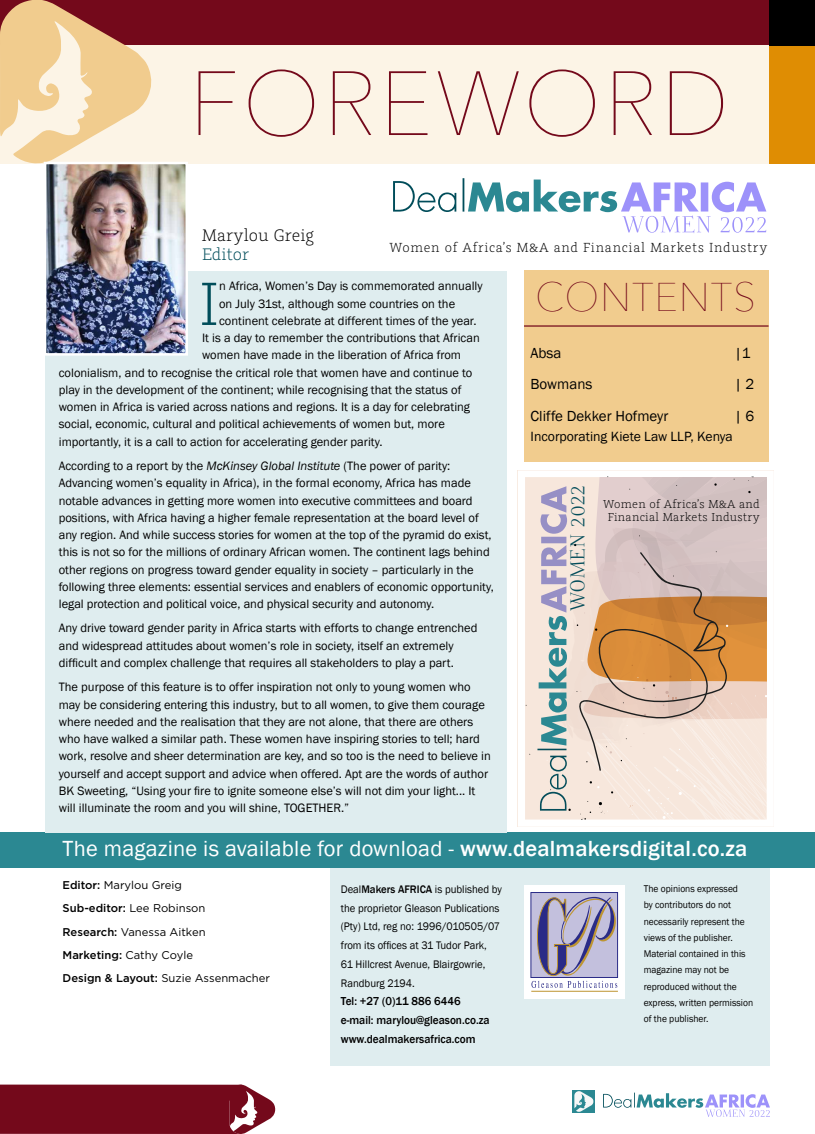
<style>
.page{position:relative;width:815px;height:1134px;background:#fff}
.page>*{position:absolute;margin:0;border:0;box-sizing:border-box;transform-origin:0 0}
.t1{font:200 90px "Avenir Next";letter-spacing:.03em;color:#74091b}
.t2{font:300 68.62px "Graublau Slab";color:#004d5a}
.t3{font:200 40px "Avenir Next";letter-spacing:.02em;color:#74091b}
.t4{font:22.5px "Franklin Gothic";letter-spacing:.01em;color:#fff}
.t5{font:19.38px "Foglihten";letter-spacing:.065em;color:#044d5a}
.t6{font:300 18.75px "Graublau Slab";letter-spacing:.005em;color:#000}
.t7{font:300 18.75px "Graublau Slab";letter-spacing:-.01em;color:#004d5a}
.t8{font:15px "Franklin Gothic";color:#000}
.t9{font:300 14.75px "Graublau Slab";letter-spacing:.045em;color:#000}
.t10{font:13.75px "Franklin Gothic";color:#000}
.t11{font:300 13px/13.8px "Graublau Slab";letter-spacing:.015em;color:#000;text-align:center}
.t12{font:12.5px/17.2px "Franklin Gothic";color:#000}
.t13{font:500 11.88px/18.8px "Franklin Gothic";color:#000;scale:.95 1}
.t14{font:11.25px/18.8px "Franklin Gothic";color:#000;scale:.95 1}
.t15{font:11.25px/23.4px "Gotham";color:#000}
.t16{font:10px/16.2px "Franklin Gothic";color:#000;scale:.95 1}
.s1{font-style:italic}
.s2{font-weight:500}
</style>
<div class="page">
<div style="left:524px;top:271px;width:245px;height:191px;background:#f1cc8e"></div>
<svg style="left:0;top:1084px;width:276px;height:50px;background:#7f1d2e"></svg>
<div style="left:572px;top:1090px;width:23px;height:23px;background:#2b8892"></div>
<svg style="left:574px;top:1091px;width:20px;height:21px"></svg>
<svg style="left:603px;top:1092px;width:167px;height:25px"></svg>
<svg style="left:0;top:0;width:815px;height:164px;background:#d9b5aa"></svg>
<div style="left:770px;top:0;width:45px;height:163px;background:#df8d03"></div>
<div style="left:770px;top:0;width:45px;height:45px;background:#000"></div>
<div style="left:330px;top:840px;width:440px;height:225px;background:#dfedef"></div>
<div style="left:524px;top:885px;width:100px;height:114px;background:#fff"></div>
<div style="left:530px;top:892px;width:88px;height:86px;background:#c3c0dd;border:1px solid #2a2b87"></div>
<hr style="left:531px;top:991px;width:87px;height:1px;background:#be9532">
<svg style="left:531px;top:897px;width:86px;height:91px"></svg>
<div style="left:0;top:832px;width:815px;height:36px;background:#2b8892"></div>
<svg style="left:518px;top:470px;width:256px;height:357px"></svg>
<svg style="left:537px;top:477px;width:230px;height:343px;background:#dcc3b1"></svg>
<div style="left:45px;top:271px;width:461px;height:561px;background:#dfedef"></div>
<img style="left:47px;top:165px;width:138px;height:188px">
<div style="left:44px;top:162px;width:144px;height:194px;border:2px solid #fff"></div>
<svg style="left:468px;top:180px;width:298px;height:53px"></svg>
<svg style="left:393px;top:181px;width:63px;height:31px"></svg>
<hr style="left:463px;top:178px;width:1px;height:34px;background:#004d5a">
<hr style="left:524px;top:325px;width:245px;height:2px;background:#74091b">
<h1 class="t1" style="left:189px;top:28px;width:542px">FOREWORD</h1>
<h3 class="t6" style="left:202px;top:224px;width:113px">Marylou Greig</h3>
<h3 class="t7" style="left:202px;top:243px;width:49px">Editor</h3>
<p class="t9" style="left:390px;top:239px;width:379px">Women of Africa’s M&amp;A and Financial Markets Industry</p>
<h2 class="t2" style="left:199px;top:263px;width:21px">I</h2>
<p class="t12" style="left:219px;top:278px;width:265px">n Africa, Women’s Day is commemorated annually</p>
<p class="t12" style="left:219px;top:295px;width:238px">on July 31st, although some countries on the</p>
<p class="t12" style="left:219px;top:312px;width:259px">continent celebrate at different times of the year.</p>
<p class="t12" style="left:202px;top:330px;width:279px">It is a day to remember the contributions that African</p>
<p class="t12" style="left:202px;top:347px;width:260px">women have made in the liberation of Africa from</p>
<p class="t12" style="left:59px;top:364px;width:415px">colonialism, and to recognise the critical role that women have and continue to</p>
<p class="t12" style="left:59px;top:381px;width:404px">play in the development of the continent; while recognising that the status of</p>
<p class="t12" style="left:59px;top:399px;width:413px">women in Africa is varied across nations and regions. It is a day for celebrating</p>
<p class="t12" style="left:59px;top:416px;width:388px">social, economic, cultural and political achievements of women but, more</p>
<p class="t12" style="left:59px;top:433px;width:325px">importantly, it is a call to action for accelerating gender parity.</p>
<p class="t12" style="left:59px;top:457px;width:437px">According to a report by the <span class="s1">McKinsey Global Institute</span> (The power of parity:<br>Advancing women’s equality in Africa), in the formal economy, Africa has made notable advances in getting more women into executive committees and board positions, with Africa having a higher female representation at the board level of any region. And while success stories for women at the top of the pyramid do exist, this is not so for the millions of ordinary African women. The continent lags behind other regions on progress toward gender equality in society – particularly in the following three elements: essential services and enablers of economic opportunity, legal protection and political voice, and physical security and autonomy.</p>
<p class="t12" style="left:59px;top:620px;width:420px">Any drive toward gender parity in Africa starts with efforts to change entrenched and widespread attitudes about women’s role in society, itself an extremely difficult and complex challenge that requires all stakeholders to play a part.</p>
<p class="t12" style="left:59px;top:679px;width:434px">The purpose of this feature is to offer inspiration not only to young women who may be considering entering this industry, but to all women, to give them courage where needed and the realisation that they are not alone, that there are others who have walked a similar path. These women have inspiring stories to tell; hard work, resolve and sheer determination are key, and so too is the need to believe in yourself and accept support and advice when offered. Apt are the words of author BK Sweeting, “Using your fire to ignite someone else’s will not dim your light... It will illuminate the room and you will shine, TOGETHER.”</p>
<h3 class="t3" style="left:535px;top:263px;width:222px">CONTENTS</h3>
<p class="t8" style="left:531px;top:344px;width:32px">Absa</p>
<p class="t8" style="left:734px;top:344px;width:18px">|1</p>
<p class="t8" style="left:531px;top:375px;width:63px">Bowmans</p>
<p class="t8" style="left:734px;top:375px;width:22px">| 2</p>
<p class="t8" style="left:531px;top:407px;width:139px">Cliffe Dekker Hofmeyr</p>
<p class="t8" style="left:734px;top:407px;width:22px">| 6</p>
<p class="t10" style="left:531px;top:428px;width:204px">Incorporating Kiete Law LLP, Kenya</p>
<h3 class="t5" style="left:567px;top:611px;width:127px;rotate:-90deg">WOMEN 2022</h3>
<p class="t11" style="left:603px;top:496px;width:158px">Women of Africa’s M&amp;A and<br>Financial Markets Industry</p>
<h3 class="t4" style="left:63px;top:834px;width:686px">The magazine is available for download - <span class="s2">www.dealmakersdigital.co.za</span></h3>
<p class="t15" style="left:63px;top:873px;width:209px"><span class="s2">Editor:</span> Marylou Greig<br><span class="s2">Sub-editor:</span> Lee Robinson<br><span class="s2">Research:</span> Vanessa Aitken<br><span class="s2">Marketing:</span> Cathy Coyle<br><span class="s2">Design &amp; Layout:</span> Suzie Assenmacher</p>
<p class="t14" style="left:341px;top:880px;width:171px">Deal<span class="s2">Makers AFRICA</span> is published by the proprietor Gleason Publications (Pty) Ltd, reg no: 1996/010505/07 from its offices at 31 Tudor Park,<br>61 Hillcrest Avenue, Blairgowrie,<br>Randburg 2194.</p>
<p class="t13" style="left:341px;top:992px;width:158px">Tel: +27 (0)11 886 6446 e-mail: marylou@gleason.co.za www.dealmakersafrica.com</p>
<p class="t16" style="left:644px;top:881px;width:117px">The opinions expressed<br>by contributors do not necessarily represent the views of the publisher.<br>Material contained in this magazine may not be reproduced without the express, written permission of the publisher.</p>
</div>
